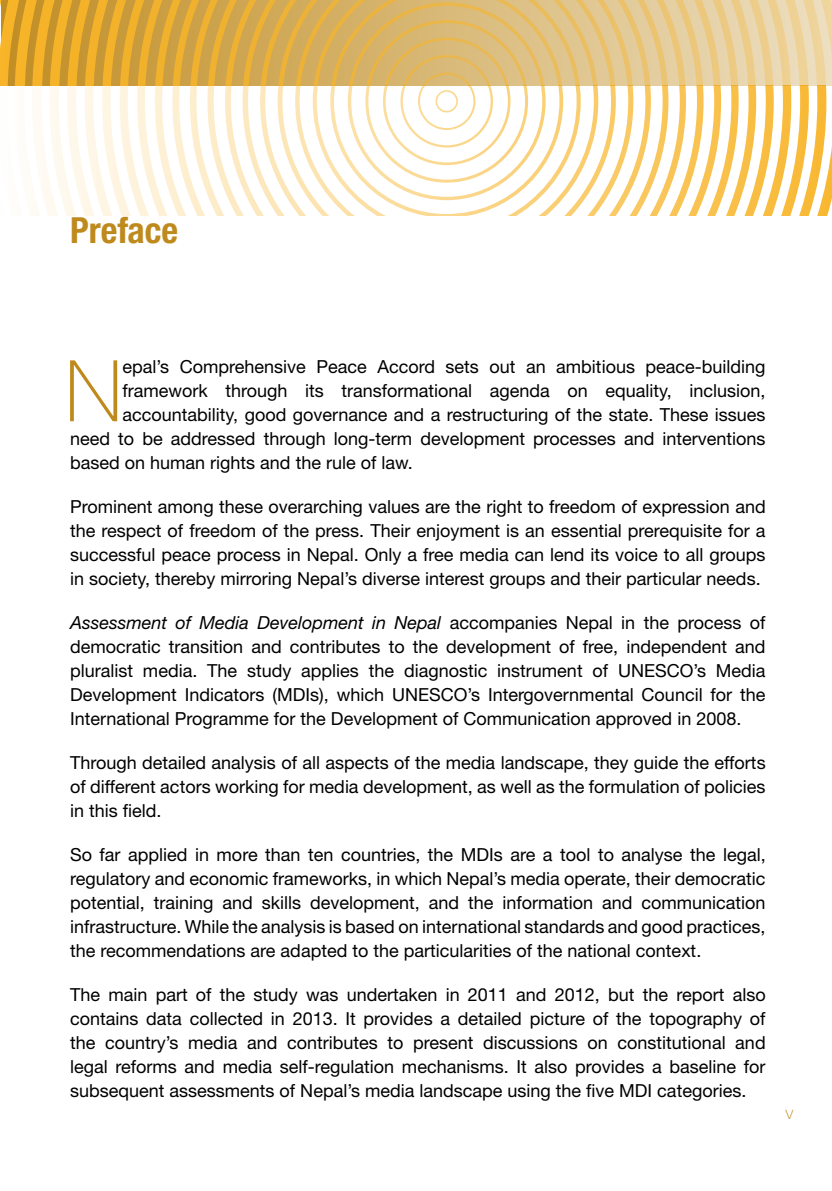
<style>
.page{position:relative;width:832px;height:1191px;background:#fff}
.page>*{position:absolute;margin:0;border:0;box-sizing:border-box;transform-origin:0 0}
.t1{font:100 85.2px "Helvetica Neue";color:#bf8a1d}
.t2{font:700 condensed 36px "Helvetica Neue";color:#bf8a1d}
.t3{font:18px/24px "Helvetica Neue";color:#000;text-align:justify}
.t4{font:100 18px "Helvetica Neue";color:#bf8a1d}
.s1{font-style:italic}
</style>
<div class="page">
<svg style="left:1px;top:85px;width:830px;height:130px"></svg>
<svg style="left:225px;top:85px;width:443px;height:130px"></svg>
<svg style="left:1px;top:0;width:830px;height:85px;background:#dfb868"></svg>
<h2 class="t2" style="left:70px;top:209px;width:109px">Preface</h2>
<h1 class="t1" style="left:65px;top:342px;width:59px">N</h1>
<p class="t3" style="left:122px;top:354px;width:644px">epal’s Comprehensive Peace Accord sets out an ambitious peace-building</p>
<p class="t3" style="left:122px;top:378px;width:644px">framework through its transformational agenda on equality, inclusion,</p>
<p class="t3" style="left:122px;top:402px;width:644px">accountability, good governance and a restructuring of the state. These issues</p>
<p class="t3" style="left:70px;top:426px;width:697px">need to be addressed through long-term development processes and interventions</p>
<p class="t3" style="left:70px;top:450px;width:344px">based on human rights and the rule of law.</p>
<p class="t3" style="left:70px;top:494px;width:697px">Prominent among these overarching values are the right to freedom of expression and the respect of freedom of the press. Their enjoyment is an essential prerequisite for a successful peace process in Nepal. Only a free media can lend its voice to all groups in society, thereby mirroring Nepal’s diverse interest groups and their particular needs.</p>
<p class="t3" style="left:70px;top:610px;width:697px"><span class="s1">Assessment of Media Development in Nepal</span> accompanies Nepal in the process of democratic transition and contributes to the development of free, independent and pluralist media. The study applies the diagnostic instrument of UNESCO’s Media Development Indicators (MDIs), which UNESCO’s Intergovernmental Council for the International Programme for the Development of Communication approved in 2008.</p>
<p class="t3" style="left:70px;top:750px;width:697px">Through detailed analysis of all aspects of the media landscape, they guide the efforts of different actors working for media development, as well as the formulation of policies in this field.</p>
<p class="t3" style="left:70px;top:842px;width:697px">So far applied in more than ten countries, the MDIs are a tool to analyse the legal, regulatory and economic frameworks, in which Nepal’s media operate, their democratic potential, training and skills development, and the information and communication infrastructure. While the analysis is based on international standards and good practices, the recommendations are adapted to the particularities of the national context.</p>
<p class="t3" style="left:70px;top:982px;width:697px">The main part of the study was undertaken in 2011 and 2012, but the report also contains data collected in 2013. It provides a detailed picture of the topography of the country’s media and contributes to present discussions on constitutional and legal reforms and media self-regulation mechanisms. It also provides a baseline for subsequent assessments of Nepal’s media landscape using the five MDI categories.</p>
<p class="t4" style="left:785px;top:1102px;width:9px">v</p>
</div>
